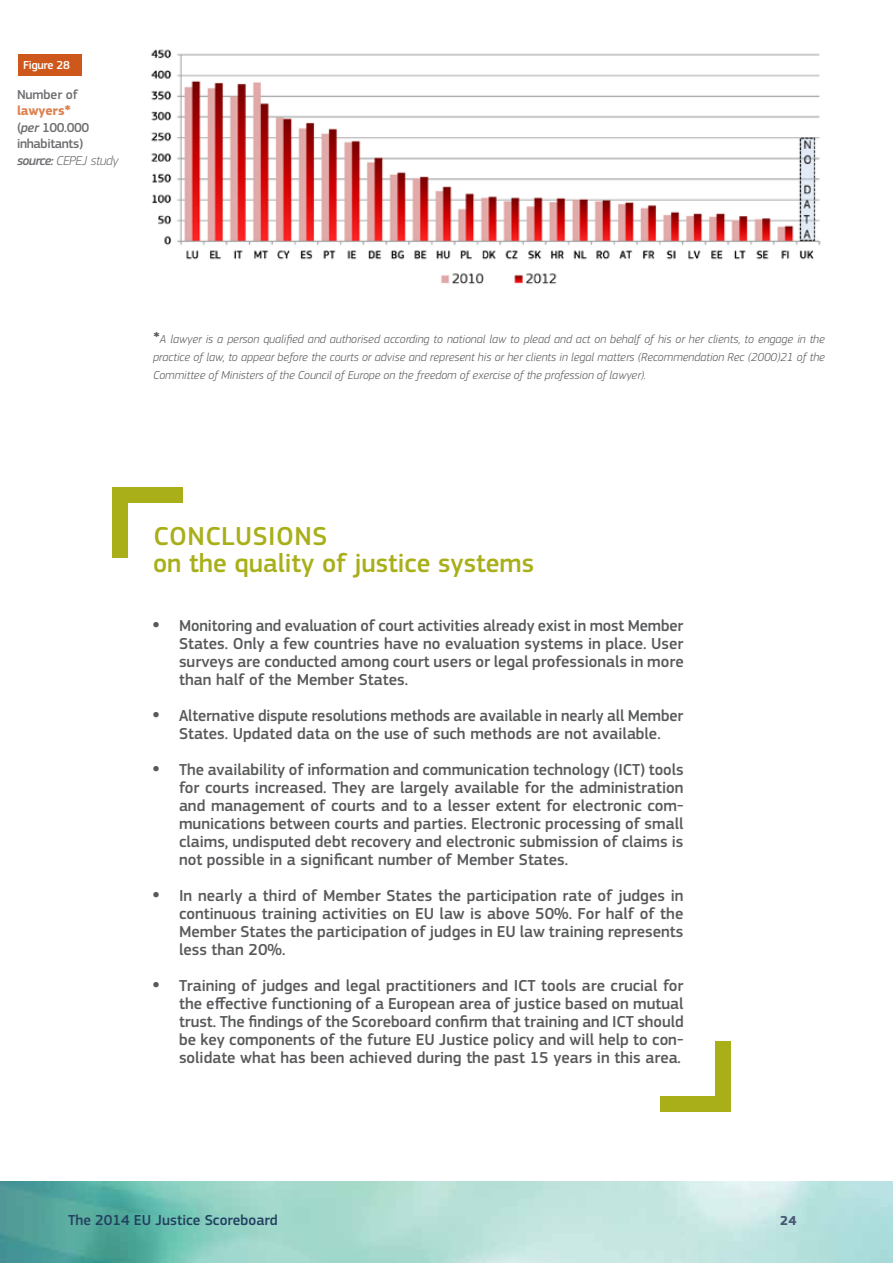
<style>
.page{position:relative;width:893px;height:1263px;background:#fff}
.page>*{position:absolute;margin:0;border:0;box-sizing:border-box;transform-origin:0 0}
.t1{font:500 27px/27px "EC Square Sans Pro";color:#a8af19}
.t2{font:500 16.5px/18px "EC Square Sans Pro";color:#58595b;text-align:justify}
.t3{font:500 15px "EC Square Sans Pro";color:#22405f}
.t4{font:500 13.5px/16.5px "EC Square Sans Pro";letter-spacing:-.025em;color:#6d6e71}
.t5{font:700 13.5px "EC Square Sans Pro";color:#485875}
.t6{font:italic 300 12px/18px "EC Square Sans Pro";color:#58595b;text-align:justify}
.t7{font:500 12px "EC Square Sans Pro";letter-spacing:-.025em;color:#fff}
.s1{font-weight:700;color:#dc8351}
.s2{font-weight:700;font-size:15px;color:#dc8351}
.s3{font-style:italic}
.s4{font-weight:300;font-style:italic}
.s5{font-weight:500;font-style:normal;font-size:16.5px}
.s6{font-size:24px}
</style>
<div class="page">
<img style="left:0;top:1181px;width:893px;height:82px">
<div style="left:18px;top:55px;width:64px;height:21px;background:#ce581b"></div>
<div style="left:112px;top:487px;width:71px;height:15px;background:#a8af19"></div>
<div style="left:112px;top:487px;width:15px;height:71px;background:#a8af19"></div>
<div style="left:660px;top:1096px;width:71px;height:16px;background:#a8af19"></div>
<div style="left:715px;top:1041px;width:16px;height:71px;background:#a8af19"></div>
<img style="left:151px;top:49px;width:670px;height:235px">
<p class="t7" style="left:23px;top:58px;width:48px">Figure 28</p>
<p class="t4" style="left:17px;top:86px;width:103px">Number of <span class="s1">lawyers</span><span class="s2">*<br></span>(<span class="s3">per</span> 100.000 inhabitants) <span class="s3">source:</span> <span class="s4">CEPEJ study</span></p>
<p class="t6" style="left:153px;top:330px;width:673px"><span class="s5">*</span>A lawyer is a person qualified and authorised according to national law to plead and act on behalf of his or her clients, to engage in the practice of law, to appear before the courts or advise and represent his or her clients in legal matters (Recommendation Rec (2000)21 of the Committee of Ministers of the Council of Europe on the freedom of exercise of the profession of lawyer).</p>
<h1 class="t1" style="left:153px;top:523px;width:383px">Conclusions<br>on the quality of justice systems</h1>
<p class="t2" style="left:179px;top:617px;width:506px;text-indent:-27px"><span class="s6">•</span> Monitoring and evaluation of court activities already exist in most Member States. Only a few countries have no evaluation systems in place. User surveys are conducted among court users or legal professionals in more than half of the Member States.</p>
<p class="t2" style="left:152px;top:707px;width:533px;text-align:center"><span class="s6">•</span> Alternative dispute resolutions methods are available in nearly all Member<br>States. Updated data on the use of such methods are not available.</p>
<p class="t2" style="left:179px;top:761px;width:506px;text-indent:-27px"><span class="s6">•</span> The availability of information and communication technology (ICT) tools for courts increased. They are largely available for the administration and management of courts and to a lesser extent for electronic com&shy;munications between courts and parties. Electronic processing of small claims, undisputed debt recovery and electronic submission of claims is not possible in a significant number of Member States.</p>
<p class="t2" style="left:179px;top:887px;width:506px;text-indent:-27px"><span class="s6">•</span> In nearly a third of Member States the participation rate of judges in continuous training activities on EU law is above 50%. For half of the Member States the participation of judges in EU law training represents less than 20%.</p>
<p class="t2" style="left:179px;top:977px;width:506px;text-indent:-27px"><span class="s6">•</span> Training of judges and legal practitioners and ICT tools are crucial for the effective functioning of a European area of justice based on mutual trust. The findings of the Scoreboard confirm that training and ICT should be key components of the future EU Justice policy and will help to con&shy;solidate what has been achieved during the past 15 years in this area.</p>
<p class="t3" style="left:68px;top:1212px;width:211px">The 2014 EU Justice Scoreboard</p>
<p class="t5" style="left:780px;top:1213px;width:18px">24</p>
</div>
